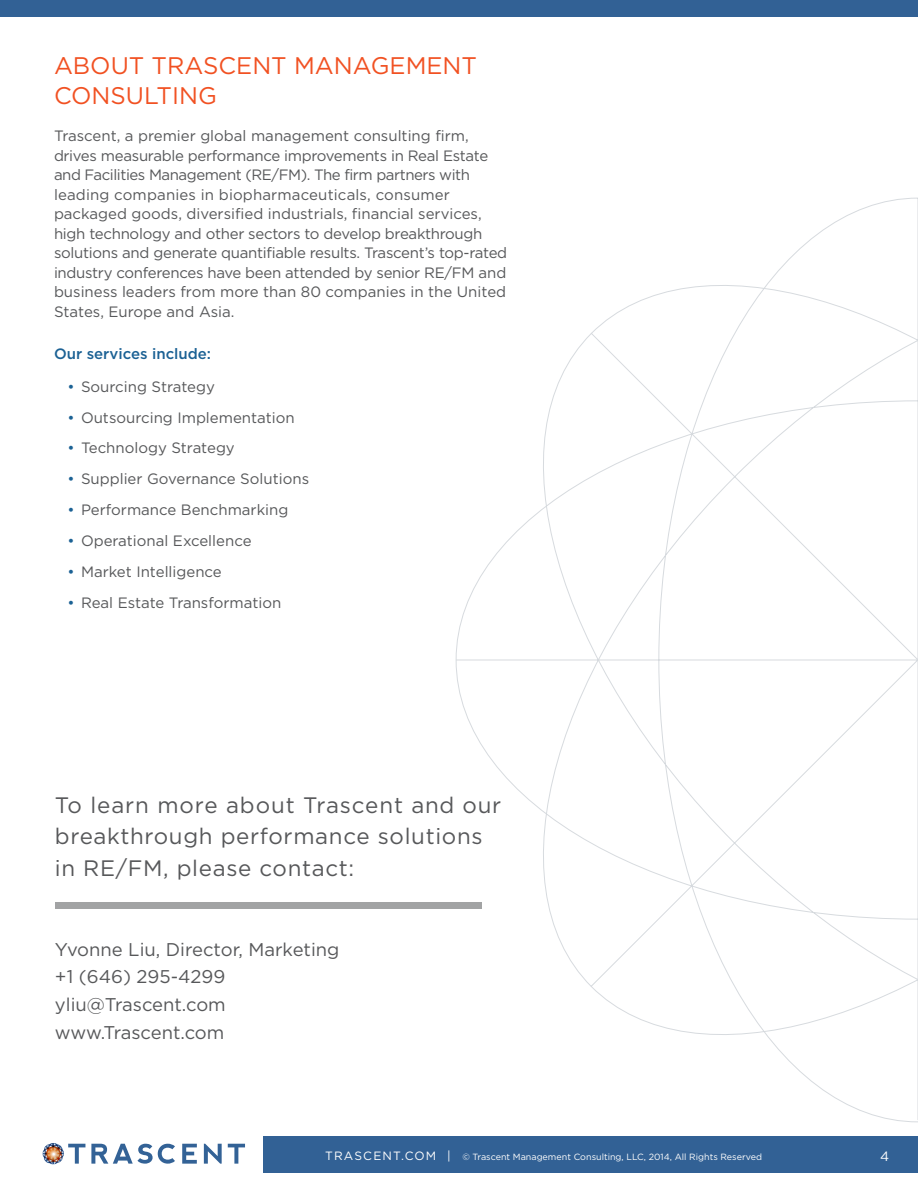
<style>
.page{position:relative;width:918px;height:1188px;background:#fff}
.page>*{position:absolute;margin:0;border:0;box-sizing:border-box;transform-origin:0 0}
.Title_Header{font:24px/30px "Gotham";color:#f15122}
.t1{font:22.35px/31.5px "Gotham";letter-spacing:.03em;color:#57585a}
.body{font:18.45px "Gotham";color:#57585a}
.body-2{font:15px/19.5px "Gotham";letter-spacing:-.02em;color:#57585a}
.body-3{font:15px "Gotham";color:#57585a}
.body-4{font:500 15px "Gotham";color:#1b6194}
.body-5{font:13.5px "Gotham";color:#fff}
.body-6{font:9px "Gotham";color:#fff}
.s1{color:#1b6194}
.s2{font-size:12px}
</style>
<div class="page">
<div style="left:264px;top:1136px;width:654px;height:37px;background:#326195"></div>
<svg style="left:91px;top:1144px;width:84px;height:20px"></svg>
<svg style="left:182px;top:1144px;width:15px;height:20px"></svg>
<svg style="left:204px;top:1144px;width:18px;height:20px"></svg>
<svg style="left:228px;top:1144px;width:17px;height:20px"></svg>
<svg style="left:42px;top:1143px;width:43px;height:22px"></svg>
<div style="left:0;top:0;width:918px;height:16px;background:#326195"></div>
<svg style="left:455px;top:197px;width:463px;height:926px"></svg>
<div style="left:55px;top:902px;width:426px;height:7px;background:#a2a3a4"></div>
<p class="Title_Header" style="left:54px;top:50px;width:425px">ABOUT TRASCENT MANAGEMENT<br>CONSULTING</p>
<p class="body-2" style="left:54px;top:126px;width:455px">Trascent, a premier global management consulting firm, drives measurable performance improvements in Real Estate and Facilities Management (RE/FM). The firm partners with leading companies in biopharmaceuticals, consumer packaged goods, diversified industrials, financial services, high technology and other sectors to develop breakthrough solutions and generate quantifiable results. Trascent’s top-rated industry conferences have been attended by senior RE/FM and business leaders from more than 80 companies in the United States, Europe and Asia.</p>
<p class="body-4" style="left:54px;top:345px;width:159px">Our services include:</p>
<p class="body-3" style="left:68px;top:378px;width:149px"><span class="s1">•</span> Sourcing Strategy</p>
<p class="body-3" style="left:68px;top:409px;width:229px"><span class="s1">•</span> Outsourcing Implementation</p>
<p class="body-3" style="left:68px;top:440px;width:169px"><span class="s1">•</span> Technology Strategy</p>
<p class="body-3" style="left:68px;top:471px;width:243px"><span class="s1">•</span> Supplier Governance Solutions</p>
<p class="body-3" style="left:68px;top:501px;width:222px"><span class="s1">•</span> Performance Benchmarking</p>
<p class="body-3" style="left:68px;top:532px;width:186px"><span class="s1">•</span> Operational Excellence</p>
<p class="body-3" style="left:68px;top:563px;width:156px"><span class="s1">•</span> Market Intelligence</p>
<p class="body-3" style="left:68px;top:594px;width:215px"><span class="s1">•</span> Real Estate Transformation</p>
<p class="t1" style="left:55px;top:789px;width:448px">To learn more about Trascent and our breakthrough performance solutions in RE/FM, please contact:</p>
<p class="body" style="left:55px;top:939px;width:286px">Yvonne Liu, Director, Marketing</p>
<p class="body" style="left:55px;top:967px;width:172px">+1 (646) 295-4299</p>
<p class="body" style="left:55px;top:994px;width:172px">yliu@Trascent.com</p>
<p class="body" style="left:55px;top:1022px;width:171px">www.Trascent.com</p>
<p class="body-6" style="left:325px;top:1152px;width:438px"><span class="s2">TRASCENT.COM |</span> © Trascent Management Consulting, LLC, 2014, All Rights Reserved</p>
<p class="body-5" style="left:880px;top:1149px;width:11px">4</p>
</div>
